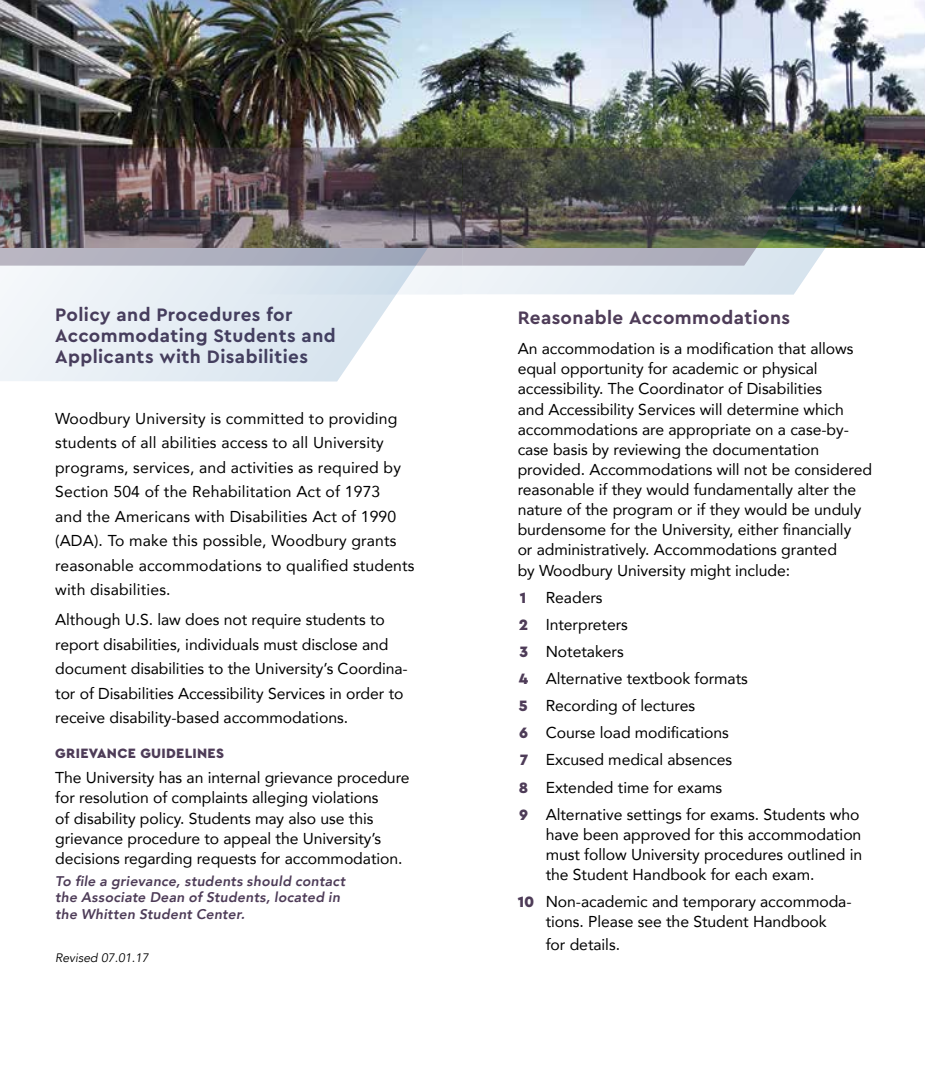
<style>
.page{position:relative;width:925px;height:1071px;background:#fff}
.page>*{position:absolute;margin:0;border:0;box-sizing:border-box;transform-origin:0 0}
.t1{font:700 18.9px/21px "Cera PRO";letter-spacing:.02em;color:#4e3c58}
.t2{font:15.75px/20.1px "Avenir";letter-spacing:-.005em;color:#000}
.t3{font:900 14.17px "Cera PRO";letter-spacing:.02em;color:#4e3c58}
.t4{font:italic 800 14px/16.6px "Avenir";letter-spacing:.015em;color:#4e3c58}
.t5{font:italic 12.25px "Avenir";color:#000}
.s1{font-family:"Cera PRO";font-weight:900;color:#4e3c58}
</style>
<div class="page">
<img style="left:0;top:0;width:924px;height:247px">
<img style="left:0;top:148px;width:462px;height:118px">
<svg style="left:0;top:248px;width:427px;height:134px"></svg>
<svg style="left:462px;top:160px;width:422px;height:135px"></svg>
<svg style="left:462px;top:148px;width:362px;height:118px;background:#595c59"></svg>
<p class="t1" style="left:55px;top:304px;width:282px">Policy and Procedures for<br>Accommodating Students and<br>Applicants with Disabilities</p>
<p class="t2" style="left:55px;top:406px;width:361px;line-height:24.5px">Woodbury University is committed to providing students of all abilities access to all University programs, services, and activities as required by Section 504 of the Rehabilitation Act of 1973<br>and the Americans with Disabilities Act of 1990 (ADA). To make this possible, Woodbury grants reasonable accommodations to qualified students with disabilities.</p>
<p class="t2" style="left:55px;top:607px;width:354px;line-height:24.5px">Although U.S. law does not require students to report disabilities, individuals must disclose and document disabilities to the University’s Coordina&shy;tor of Disabilities Accessibility Services in order to receive disability-based accommodations.</p>
<p class="t3" style="left:55px;top:744px;width:170px">GRIEVANCE GUIDELINES</p>
<p class="t2" style="left:55px;top:767px;width:356px">The University has an internal grievance procedure for resolution of complaints alleging violations<br>of disability policy. Students may also use this grievance procedure to appeal the University’s decisions regarding requests for accommodation.</p>
<p class="t4" style="left:55px;top:873px;width:291px">To file a grievance, students should contact the Associate Dean of Students, located in the Whitten Student Center.</p>
<p class="t5" style="left:55px;top:950px;width:95px">Revised 07.01.17</p>
<p class="t1" style="left:517px;top:306px;width:274px">Reasonable Accommodations</p>
<p class="t2" style="left:517px;top:338px;width:356px">An accommodation is a modification that allows equal opportunity for academic or physical accessibility. The Coordinator of Disabilities<br>and Accessibility Services will determine which accommodations are appropriate on a case-by&shy;case basis by reviewing the documentation provided. Accommodations will not be considered reasonable if they would fundamentally alter the nature of the program or if they would be unduly burdensome for the University, either financially<br>or administratively. Accommodations granted<br>by Woodbury University might include:</p>
<p class="t2" style="left:518px;top:583px;width:342px;line-height:27.1px"><span class="s1">1</span> Readers<br><span class="s1">2</span> Interpreters<br><span class="s1">3</span> Notetakers<br><span class="s1">4</span> Alternative textbook formats<br><span class="s1">5</span> Recording of lectures<br><span class="s1">6</span> Course load modifications<br><span class="s1">7</span> Excused medical absences<br><span class="s1">8</span> Extended time for exams<br><span class="s1">9</span> Alternative settings for exams. Students who</p>
<p class="t2" style="left:545px;top:824px;width:318px;text-align:justify">have been approved for this accommodation must follow University procedures outlined in the Student Handbook for each exam.</p>
<p class="t2" style="left:517px;top:891px;width:335px;text-align:center"><span class="s1">10</span> Non-academic and temporary accommoda&shy;tions. Please see the Student Handbook</p>
<p class="t2" style="left:545px;top:934px;width:76px">for details.</p>
</div>
